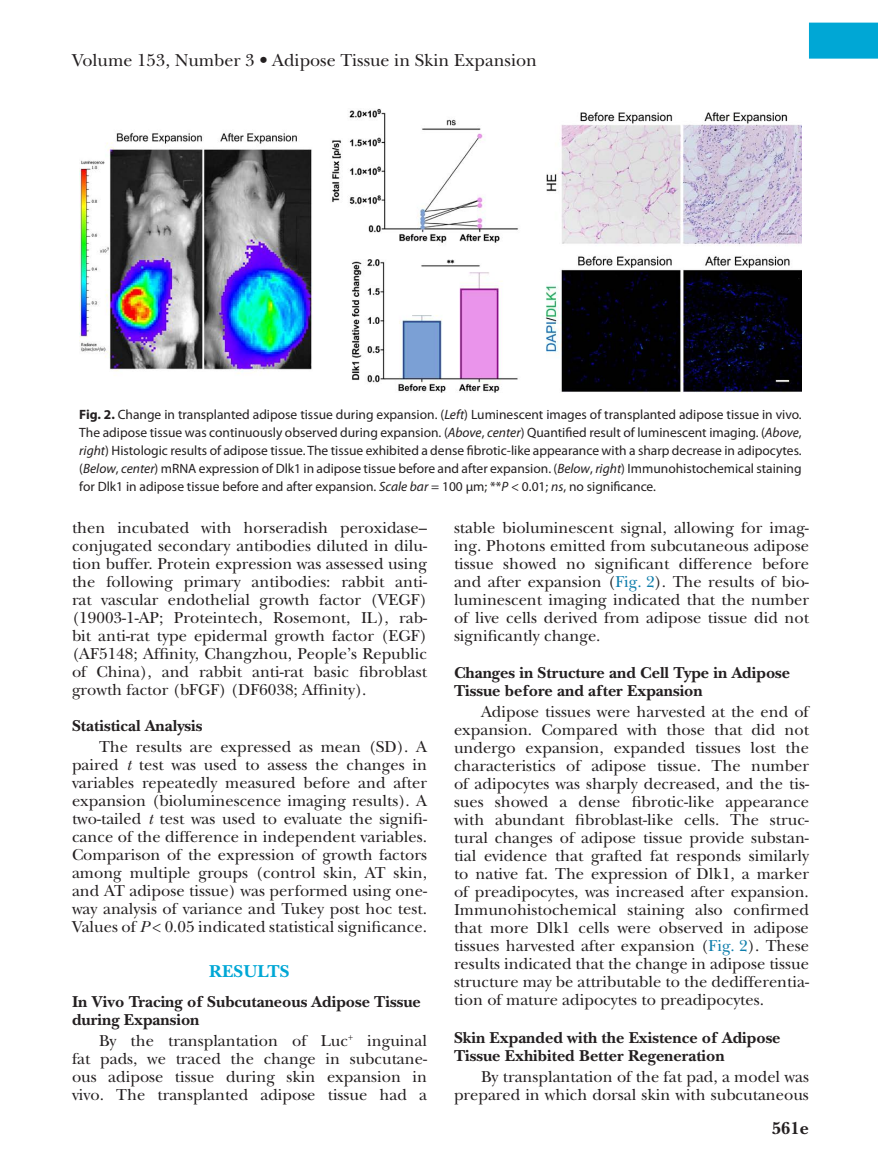
<style>
.page{position:relative;width:878px;height:1175px;background:#fff}
.page>*{position:absolute;margin:0;border:0;box-sizing:border-box;transform-origin:0 0}
.t1{font:18px "New Baskerville Std";color:#231f20}
.t2{font:700 18px "New Baskerville Std";letter-spacing:.01em;color:#00a7d5}
.t3{font:700 18px "New Baskerville Std";color:#231f20}
.t4{font:16.5px/18px "New Baskerville Std";color:#231f20;text-align:justify}
.t5{font:700 16.5px/18px "New Baskerville Std";color:#231f20}
.t6{font:13.5px/18px "Myriad Pro";color:#231f20;text-align:justify}
.s1{font-weight:700}
.s2{font-style:italic}
.s3{color:#0f7eac}
</style>
<div class="page">
<div style="left:808px;top:23px;width:70px;height:36px;background:#00a7d5"></div>
<img style="left:79px;top:108px;width:722px;height:285px">
<p class="t1" style="left:72px;top:50px;width:466px">Volume 153, Number 3 • Adipose Tissue in Skin Expansion</p>
<p class="t6" style="left:79px;top:405px;width:724px"><span class="s1">Fig. 2.</span> Change in transplanted adipose tissue during expansion. (<span class="s2">Left</span>) Luminescent images of transplanted adipose tissue in vivo.<br>The adipose tissue was continuously observed during expansion. (<span class="s2">Above</span>, <span class="s2">center</span>) Quantified result of luminescent imaging. (<span class="s2">Above</span>, <span class="s2">right</span>) Histologic results of adipose tissue. The tissue exhibited a dense fibrotic-like appearance with a sharp decrease in adipocytes. (<span class="s2">Below</span>, <span class="s2">center</span>) mRNA expression of Dlk1 in adipose tissue before and after expansion. (<span class="s2">Below</span>, <span class="s2">right</span>) Immunohistochemical staining for Dlk1 in adipose tissue before and after expansion. <span class="s2">Scale bar</span> = 100 µm; **<span class="s2">P</span> &lt; 0.01; <span class="s2">ns</span>, no significance.</p>
<p class="t4" style="left:72px;top:518px;width:356px">then incubated with horseradish peroxidase– conjugated secondary antibodies diluted in dilu&shy;tion buffer. Protein expression was assessed using the following primary antibodies: rabbit anti&shy;rat vascular endothelial growth factor (VEGF) (19003-1-AP; Proteintech, Rosemont, IL), rab&shy;bit anti-rat type epidermal growth factor (EGF) (AF5148; Affinity, Changzhou, People’s Republic of China), and rabbit anti-rat basic fibroblast growth factor (bFGF) (DF6038; Affinity).</p>
<p class="t5" style="left:72px;top:716px;width:132px">Statistical Analysis</p>
<p class="t4" style="left:72px;top:737px;width:356px;text-indent:27px">The results are expressed as mean (SD). A paired <span class="s2">t</span> test was used to assess the changes in variables repeatedly measured before and after expansion (bioluminescence imaging results). A two-tailed <span class="s2">t</span> test was used to evaluate the signifi&shy;cance of the difference in independent variables.<br>Comparison of the expression of growth factors among multiple groups (control skin, AT skin, and AT adipose tissue) was performed using one&shy;way analysis of variance and Tukey post hoc test.<br>Values of <span class="s2">P</span> &lt; 0.05 indicated statistical significance.</p>
<p class="t2" style="left:209px;top:960px;width:82px">RESULTS</p>
<p class="t5" style="left:72px;top:992px;width:350px">In Vivo Tracing of Subcutaneous Adipose Tissue during Expansion</p>
<p class="t4" style="left:72px;top:1031px;width:356px;text-indent:27px">By the transplantation of Luc<sup>+</sup> inguinal fat pads, we traced the change in subcutane&shy;ous adipose tissue during skin expansion in vivo. The transplanted adipose tissue had a</p>
<p class="t4" style="left:454px;top:518px;width:356px">stable bioluminescent signal, allowing for imag&shy;ing. Photons emitted from subcutaneous adipose tissue showed no significant difference before and after expansion (<span class="s3">Fig. 2</span>). The results of bio&shy;luminescent imaging indicated that the number of live cells derived from adipose tissue did not significantly change.</p>
<p class="t5" style="left:454px;top:664px;width:337px">Changes in Structure and Cell Type in Adipose<br>Tissue before and after Expansion</p>
<p class="t4" style="left:454px;top:703px;width:356px;text-indent:27px">Adipose tissues were harvested at the end of expansion. Compared with those that did not undergo expansion, expanded tissues lost the characteristics of adipose tissue. The number of adipocytes was sharply decreased, and the tis&shy;sues showed a dense fibrotic-like appearance with abundant fibroblast-like cells. The struc&shy;tural changes of adipose tissue provide substan&shy;tial evidence that grafted fat responds similarly to native fat. The expression of Dlk1, a marker of preadipocytes, was increased after expansion.<br>Immunohistochemical staining also confirmed that more Dlk1 cells were observed in adipose tissues harvested after expansion (<span class="s3">Fig. 2</span>). These results indicated that the change in adipose tissue structure may be attributable to the dedifferentia&shy;tion of mature adipocytes to preadipocytes.</p>
<p class="t5" style="left:454px;top:1028px;width:328px">Skin Expanded with the Existence of Adipose<br>Tissue Exhibited Better Regeneration</p>
<p class="t4" style="left:454px;top:1067px;width:356px;text-align:right">By transplantation of the fat pad, a model was prepared in which dorsal skin with subcutaneous</p>
<p class="t3" style="left:771px;top:1118px;width:39px">561e</p>
</div>
